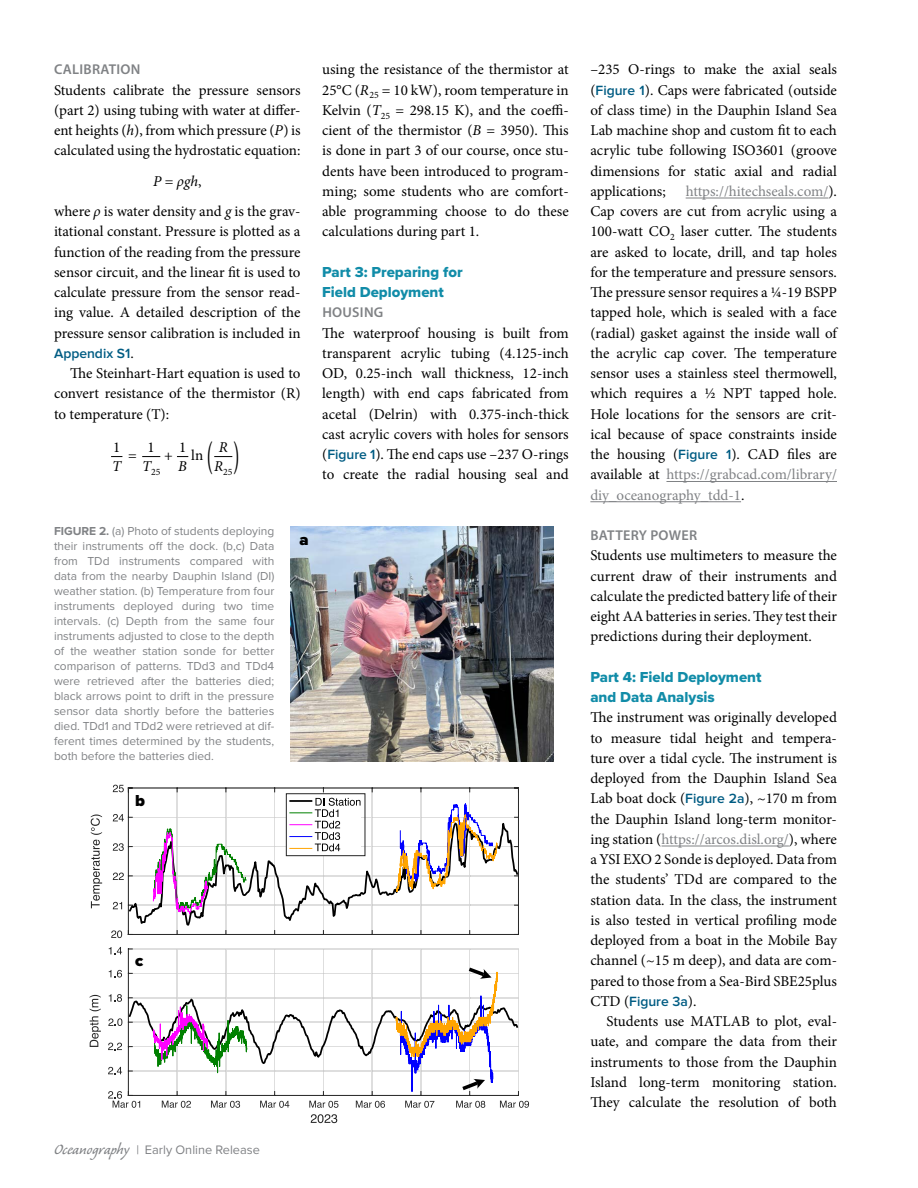
<style>
.page{position:relative;width:918px;height:1188px;background:#fff}
.page>*{position:absolute;margin:0;border:0;box-sizing:border-box;transform-origin:0 0}
.t1{font:37.95px "Minion Pro";color:#000;scale:.47 1}
.t2{font:900 16.5px "Proxima Nova";color:#000}
.t3{font:15px/20.2px "Minion Pro";color:#000;text-align:justify}
.t4{font:15px/20.2px "Proxima Nova Extrabld";color:#118ca8}
.t5{font:italic 15px "Minion Pro";color:#000}
.t6{font:600 14.25px "Myriad Pro";letter-spacing:.02em;color:#808285}
.t7{font:600 13.8px "Proxima Nova";color:#005c83}
.t8{font:12.75px "Proxima Nova";color:#808285}
.t9{font:12px/15px "Proxima Nova";color:#808285;text-align:justify}
.t10{font:9.75px "Minion Pro";color:#000}
.s1{font-style:italic}
.s2{font-family:"Minion Pro";font-weight:400;font-size:15px;color:#000}
.s3{font-family:"Proxima Nova";font-weight:600;font-size:13.8px;color:#005c83}
.s4{font-weight:700}
.s5{font-family:"Caliban Std";font-size:18.75px}
.s6{color:#808285}
</style>
<div class="page">
<svg style="left:142px;top:456px;width:18px;height:1px"></svg>
<hr style="left:686px;top:198px;width:142px;height:1px;background:#808285">
<hr style="left:666px;top:481px;width:171px;height:1px;background:#808285">
<hr style="left:590px;top:501px;width:151px;height:1px;background:#808285">
<hr style="left:662px;top:846px;width:127px;height:1px;background:#808285">
<img style="left:177px;top:792px;width:1px;height:139px">
<img style="left:226px;top:792px;width:1px;height:139px">
<img style="left:274px;top:792px;width:1px;height:139px">
<img style="left:372px;top:792px;width:1px;height:139px">
<img style="left:421px;top:792px;width:1px;height:139px">
<img style="left:469px;top:792px;width:1px;height:139px">
<hr style="left:518px;top:788px;width:1px;height:146px;background:#262626">
<hr style="left:128px;top:788px;width:1px;height:146px;background:#262626">
<hr style="left:128px;top:788px;width:390px;height:1px;background:#262626">
<hr style="left:128px;top:934px;width:390px;height:1px;background:#262626">
<svg style="left:127px;top:812px;width:391px;height:115px"></svg>
<svg style="left:153px;top:828px;width:95px;height:87px"></svg>
<svg style="left:395px;top:803px;width:103px;height:89px"></svg>
<div style="left:286px;top:794px;width:75px;height:62px;background:#fff"></div>
<svg style="left:311px;top:1114px;width:26px;height:9px"></svg>
<svg style="left:111px;top:930px;width:11px;height:8px"></svg>
<svg style="left:113px;top:902px;width:9px;height:7px"></svg>
<svg style="left:113px;top:873px;width:19px;height:7px"></svg>
<svg style="left:113px;top:843px;width:19px;height:8px"></svg>
<svg style="left:113px;top:814px;width:19px;height:7px"></svg>
<svg style="left:113px;top:785px;width:19px;height:7px"></svg>
<svg style="left:91px;top:815px;width:11px;height:93px"></svg>
<svg style="left:109px;top:947px;width:13px;height:7px"></svg>
<svg style="left:90px;top:995px;width:11px;height:52px"></svg>
<svg style="left:289px;top:798px;width:72px;height:53px"></svg>
<div style="left:286px;top:794px;width:79px;height:62px;border:1px solid #262626"></div>
<img style="left:177px;top:950px;width:1px;height:16px">
<img style="left:226px;top:950px;width:1px;height:16px">
<img style="left:274px;top:950px;width:1px;height:16px">
<img style="left:323px;top:950px;width:1px;height:16px">
<img style="left:372px;top:950px;width:1px;height:16px">
<img style="left:421px;top:950px;width:1px;height:16px">
<img style="left:469px;top:950px;width:1px;height:16px">
<img style="left:518px;top:949px;width:1px;height:17px">
<img style="left:132px;top:949px;width:386px;height:1px">
<hr style="left:128px;top:949px;width:1px;height:146px;background:#262626">
<svg style="left:108px;top:966px;width:421px;height:142px"></svg>
<img style="left:290px;top:526px;width:264px;height:235px">
<svg style="left:214px;top:456px;width:19px;height:2px"></svg>
<p class="t6" style="left:54px;top:60px;width:88px">CALIBRATION</p>
<p class="t3" style="left:54px;top:80px;width:248px">Students calibrate the pressure sensors (part 2) using tubing with water at differ&shy;ent heights (<span class="s1">h</span>), from which pressure (<span class="s1">P</span>) is calculated using the hydrostatic equation:</p>
<p class="t3" style="left:54px;top:166px;width:248px;line-height:30.3px;text-align:center"><span class="s1">P</span> = <span class="s1">ρgh</span>,<br>where <span class="s1">ρ</span> is water density and <span class="s1">g</span> is the grav-</p>
<p class="t3" style="left:54px;top:221px;width:248px">itational constant. Pressure is plotted as a function of the reading from the pressure sensor circuit, and the linear fit is used to calculate pressure from the sensor read&shy;ing value. A detailed description of the pressure sensor calibration is included in</p>
<p class="t7" style="left:54px;top:345px;width:81px">Appendix S1<span class="s2">.</span></p>
<p class="t3" style="left:54px;top:363px;width:248px;text-indent:16px">The Steinhart-Hart equation is used to convert resistance of the thermistor (R) to temperature (T):</p>
<p class="t3" style="left:113px;top:437px;width:9px">1</p>
<p class="t3" style="left:148px;top:437px;width:9px">1</p>
<p class="t3" style="left:179px;top:437px;width:9px">1</p>
<p class="t3" style="left:128px;top:446px;width:10px">=</p>
<p class="t3" style="left:164px;top:446px;width:40px">+ ln</p>
<p class="t5" style="left:112px;top:456px;width:11px">T</p>
<p class="t5" style="left:142px;top:456px;width:46px">T<sub>25</sub> B</p>
<h1 class="t1" style="left:207px;top:430px;width:15px">(</h1>
<p class="t5" style="left:219px;top:437px;width:10px">R</p>
<p class="t5" style="left:214px;top:456px;width:10px">R</p>
<p class="t10" style="left:223px;top:465px;width:11px">25</p>
<p class="t3" style="left:322px;top:59px;width:248px">using the resistance of the thermistor at 25°C (<span class="s1">R</span><sub>25</sub> = 10 kW), room temperature in Kelvin (<span class="s1">T</span><sub>25</sub> = 298.15 K), and the coeffi&shy;cient of the thermistor (<span class="s1">B</span> = 3950). This is done in part 3 of our course, once stu&shy;dents have been introduced to program&shy;ming; some students who are comfort&shy;able programming choose to do these calculations during part 1.</p>
<p class="t4" style="left:322px;top:261px;width:142px">Part 3: Preparing for<br>Field Deployment</p>
<p class="t6" style="left:322px;top:303px;width:63px">HOUSING</p>
<p class="t3" style="left:322px;top:323px;width:248px">The waterproof housing is built from transparent acrylic tubing (4.125-inch OD, 0.25-inch wall thickness, 12-inch length) with end caps fabricated from acetal (Delrin) with 0.375-inch-thick cast acrylic covers with holes for sensors (<span class="s3">Figure 1</span>). The end caps use –237 O-rings to create the radial housing seal and</p>
<p class="t9" style="left:54px;top:524px;width:222px"><span class="s4">FIGURE 2.</span> (a) Photo of students deploying their instruments off the dock. (b,c) Data from TDd instruments compared with data from the nearby Dauphin Island (DI) weather station. (b) Temperature from four instruments deployed during two time intervals. (c) Depth from the same four instruments adjusted to close to the depth of the weather station sonde for better comparison of patterns. TDd3 and TDd4 were retrieved after the batteries died; black arrows point to drift in the pressure sensor data shortly before the batteries died. TDd1 and TDd2 were retrieved at dif&shy;ferent times determined by the students, both before the batteries died.</p>
<p class="t2" style="left:300px;top:528px;width:11px">a</p>
<p class="t2" style="left:135px;top:788px;width:11px">b</p>
<p class="t2" style="left:135px;top:948px;width:10px">c</p>
<p class="t8" style="left:54px;top:1142px;width:207px"><span class="s5">Oceanography</span> | Early Online Release</p>
<p class="t3" style="left:590px;top:59px;width:248px">–235 O-rings to make the axial seals (<span class="s3">Figure 1</span>). Caps were fabricated (outside of class time) in the Dauphin Island Sea Lab machine shop and custom fit to each acrylic tube following ISO3601 (groove dimensions for static axial and radial applications;</p>
<p class="t3" style="left:590px;top:181px;width:248px;text-indent:95px"><span class="s6">https://hitechseals.com/</span>).<br>Cap covers are cut from acrylic using a 100-watt CO<sub>2</sub> laser cutter. The students are asked to locate, drill, and tap holes for the temperature and pressure sensors.<br>The pressure sensor requires a ¼-19 BSPP tapped hole, which is sealed with a face (radial) gasket against the inside wall of the acrylic cap cover. The temperature sensor uses a stainless steel thermowell, which requires a ½ NPT tapped hole.<br>Hole locations for the sensors are crit&shy;ical because of space constraints inside the housing (<span class="s3">Figure 1</span>). CAD files are available at <span class="s6">https://grabcad.com/library/ diy_oceanography_tdd-1</span>.</p>
<p class="t6" style="left:591px;top:526px;width:108px">BATTERY POWER</p>
<p class="t3" style="left:590px;top:545px;width:248px">Students use multimeters to measure the current draw of their instruments and calculate the predicted battery life of their eight AA batteries in series. They test their predictions during their deployment.</p>
<p class="t4" style="left:590px;top:666px;width:173px">Part 4: Field Deployment and Data Analysis</p>
<p class="t3" style="left:590px;top:707px;width:248px">The instrument was originally developed to measure tidal height and tempera&shy;ture over a tidal cycle. The instrument is deployed from the Dauphin Island Sea Lab boat dock (<span class="s3">Figure 2a</span>), ~170 m from the Dauphin Island long-term monitor&shy;ing station (<span class="s6">https://arcos.disl.org/</span>), where a YSI EXO 2 Sonde is deployed. Data from the students’ TDd are compared to the station data. In the class, the instrument is also tested in vertical profiling mode deployed from a boat in the Mobile Bay channel (~15 m deep), and data are com&shy;pared to those from a Sea-Bird SBE25plus</p>
<p class="t7" style="left:590px;top:993px;width:108px"><span class="s2">CTD (</span>Figure 3a<span class="s2">).</span></p>
<p class="t3" style="left:590px;top:1011px;width:248px;text-indent:16px">Students use MATLAB to plot, eval&shy;uate, and compare the data from their instruments to those from the Dauphin Island long-term monitoring station.<br>They calculate the resolution of both</p>
</div>
